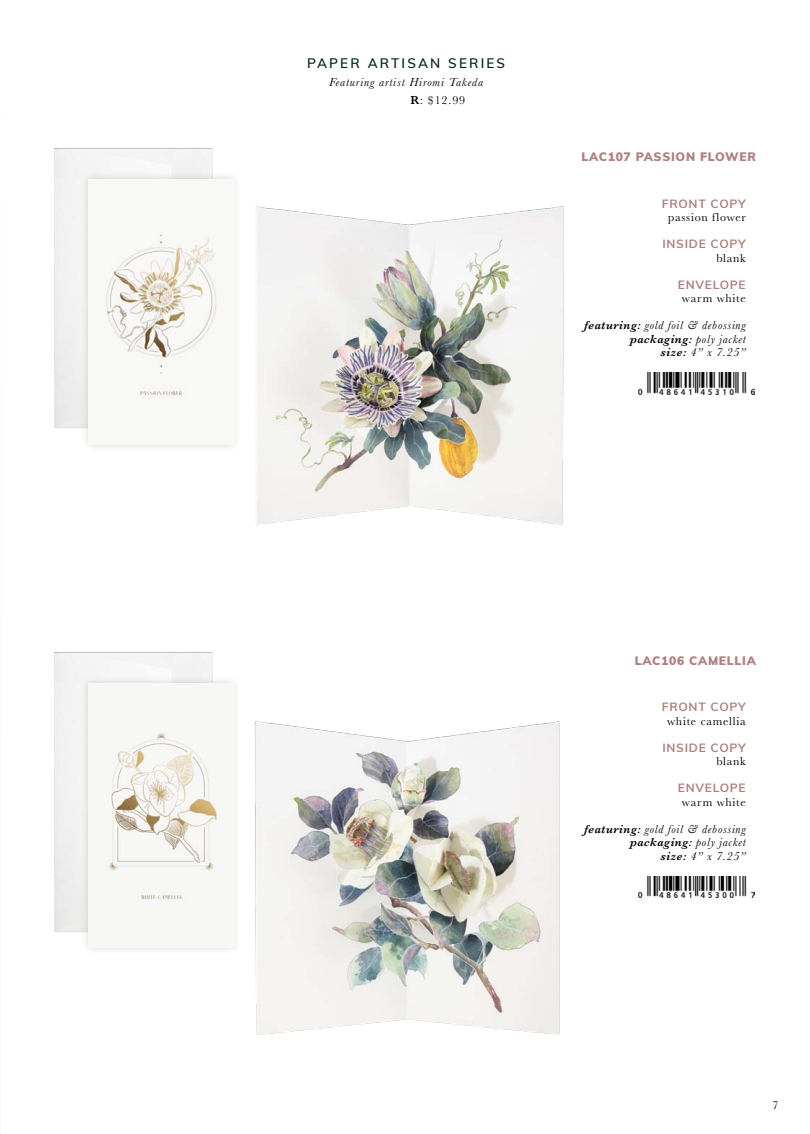
<style>
.page{position:relative;width:810px;height:1134px;background:#fff}
.page>*{position:absolute;margin:0;border:0;box-sizing:border-box;transform-origin:0 0}
.t1{font:600 13.5px "Muli";letter-spacing:.16em;color:#06261b}
.t2{font:italic 12px/13.5px "Baskerville";letter-spacing:.06em;color:#000;text-align:right}
.t3{font:12px "Baskerville";letter-spacing:.06em;color:#000}
.t4{font:700 12px "Muli";letter-spacing:.06em;color:#af817f}
.t5{font:900 12px "Muli";letter-spacing:.06em;color:#af817f}
.s1{font-weight:600;font-style:normal}
.s2{font-style:normal}
.s3{font-weight:600}
</style>
<div class="page">
<img style="left:54px;top:148px;width:159px;height:281px">
<img style="left:54px;top:652px;width:159px;height:281px">
<div style="left:80px;top:171px;width:162px;height:282px;background:#000;opacity:.15"></div>
<img style="left:89px;top:179px;width:145px;height:265px">
<div style="left:80px;top:675px;width:162px;height:281px;background:#000;opacity:.15"></div>
<img style="left:89px;top:683px;width:145px;height:265px">
<img style="left:256px;top:206px;width:308px;height:319px">
<img style="left:255px;top:721px;width:305px;height:314px">
<img style="left:638px;top:373px;width:117px;height:21px">
<img style="left:638px;top:877px;width:117px;height:21px">
<p class="t1" style="left:307px;top:53px;width:199px">PAPER ARTISAN SERIES</p>
<p class="t2" style="left:410px;top:73px;width:74px;line-height:18px;text-align:left;text-indent:-81px">Featuring artist Hiromi Takeda<br><span class="s1">R</span><span class="s2">: $12.99</span></p>
<p class="t5" style="left:581px;top:148px;width:176px">LAC107 PASSION FLOWER</p>
<p class="t4" style="left:662px;top:194px;width:85px">FRONT COPY</p>
<p class="t3" style="left:668px;top:209px;width:79px">passion flower</p>
<p class="t4" style="left:662px;top:235px;width:85px">INSIDE COPY</p>
<p class="t3" style="left:716px;top:250px;width:31px">blank</p>
<p class="t4" style="left:678px;top:275px;width:69px">ENVELOPE</p>
<p class="t3" style="left:682px;top:290px;width:65px">warm white</p>
<p class="t2" style="left:585px;top:318px;width:163px"><span class="s3">featuring:</span> gold foil &amp; debossing <span class="s3">packaging:</span> poly jacket<br><span class="s3">size:</span> 4” x 7.25”</p>
<p class="t5" style="left:635px;top:652px;width:123px">LAC106 CAMELLIA</p>
<p class="t4" style="left:662px;top:698px;width:85px">FRONT COPY</p>
<p class="t3" style="left:667px;top:713px;width:80px">white camellia</p>
<p class="t4" style="left:662px;top:739px;width:85px">INSIDE COPY</p>
<p class="t3" style="left:716px;top:754px;width:31px">blank</p>
<p class="t4" style="left:678px;top:779px;width:69px">ENVELOPE</p>
<p class="t3" style="left:682px;top:794px;width:65px">warm white</p>
<p class="t2" style="left:585px;top:822px;width:163px"><span class="s3">featuring:</span> gold foil &amp; debossing <span class="s3">packaging:</span> poly jacket<br><span class="s3">size:</span> 4” x 7.25”</p>
<p class="t3" style="left:772px;top:1097px;width:7px">7</p>
</div>
